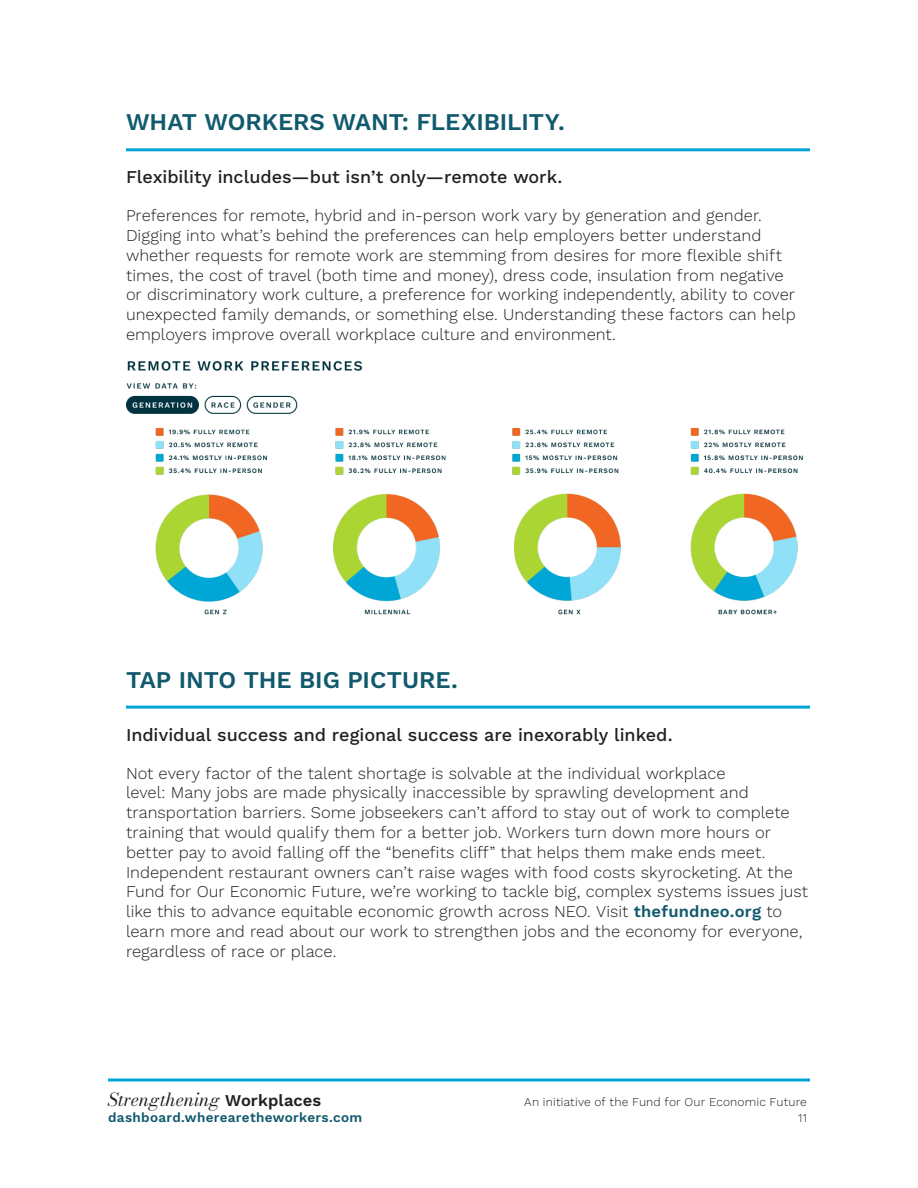
<style>
.page{position:relative;width:918px;height:1188px;background:#fff}
.page>*{position:absolute;margin:0;border:0;box-sizing:border-box;transform-origin:0 0}
.Subsection_header{font:600 24px "Work Sans";letter-spacing:-.005em;color:#11596d}
.Subsection_intro_sub{font:500 18px "Work Sans";color:#231f20}
.t1{font:italic 900 18px "Bodoni Moda 11 pt";color:#231f20}
.Subsection_body{font:300 16.5px/19.8px "Work Sans";color:#231f20}
.t2{font:600 13.5px "Work Sans";letter-spacing:.02em;color:#11596d}
.t3{font:300 12px "Work Sans";letter-spacing:.015em;color:#231f20}
.s1{font-weight:600;color:#11596d}
.s2{font-family:"Work Sans";font-weight:600;font-style:normal;font-size:16.5px}
</style>
<div class="page">
<svg style="left:108px;top:1078px;width:702px;height:4px;background:#3fbce0"></svg>
<hr style="left:126px;top:148px;width:684px;height:3px;background:#00a6d6">
<hr style="left:126px;top:706px;width:684px;height:3px;background:#00a6d6">
<img style="left:126px;top:361px;width:677px;height:254px">
<p class="Subsection_header" style="left:126px;top:104px;width:441px">WHAT WORKERS WANT: FLEXIBILITY.</p>
<p class="Subsection_intro_sub" style="left:126px;top:164px;width:438px">Flexibility includes—but isn’t only—remote work.</p>
<p class="Subsection_body" style="left:126px;top:205px;width:671px">Preferences for remote, hybrid and in-person work vary by generation and gender.<br>Digging into what’s behind the preferences can help employers better understand whether requests for remote work are stemming from desires for more flexible shift times, the cost of travel (both time and money), dress code, insulation from negative or discriminatory work culture, a preference for working independently, ability to cover unexpected family demands, or something else. Understanding these factors can help employers improve overall workplace culture and environment.</p>
<p class="Subsection_header" style="left:126px;top:661px;width:334px">TAP INTO THE BIG PICTURE.</p>
<p class="Subsection_intro_sub" style="left:126px;top:721px;width:548px">Individual success and regional success are inexorably linked.</p>
<p class="Subsection_body" style="left:126px;top:762px;width:684px">Not every factor of the talent shortage is solvable at the individual workplace<br>level: Many jobs are made physically inaccessible by sprawling development and transportation barriers. Some jobseekers can’t afford to stay out of work to complete training that would qualify them for a better job. Workers turn down more hours or better pay to avoid falling off the “benefits cliff” that helps them make ends meet.<br>Independent restaurant owners can’t raise wages with food costs skyrocketing. At the Fund for Our Economic Future, we’re working to tackle big, complex systems issues just like this to advance equitable economic growth across NEO. Visit <span class="s1">thefundneo.org</span> to learn more and read about our work to strengthen jobs and the economy for everyone, regardless of race or place.</p>
<p class="t1" style="left:108px;top:1087px;width:215px">Strengthening <span class="s2">Workplaces</span></p>
<p class="t3" style="left:524px;top:1092px;width:284px">An initiative of the Fund for Our Economic Future</p>
<p class="t2" style="left:108px;top:1107px;width:256px">dashboard.wherearetheworkers.com</p>
<p class="t3" style="left:798px;top:1109px;width:10px">11</p>
</div>
